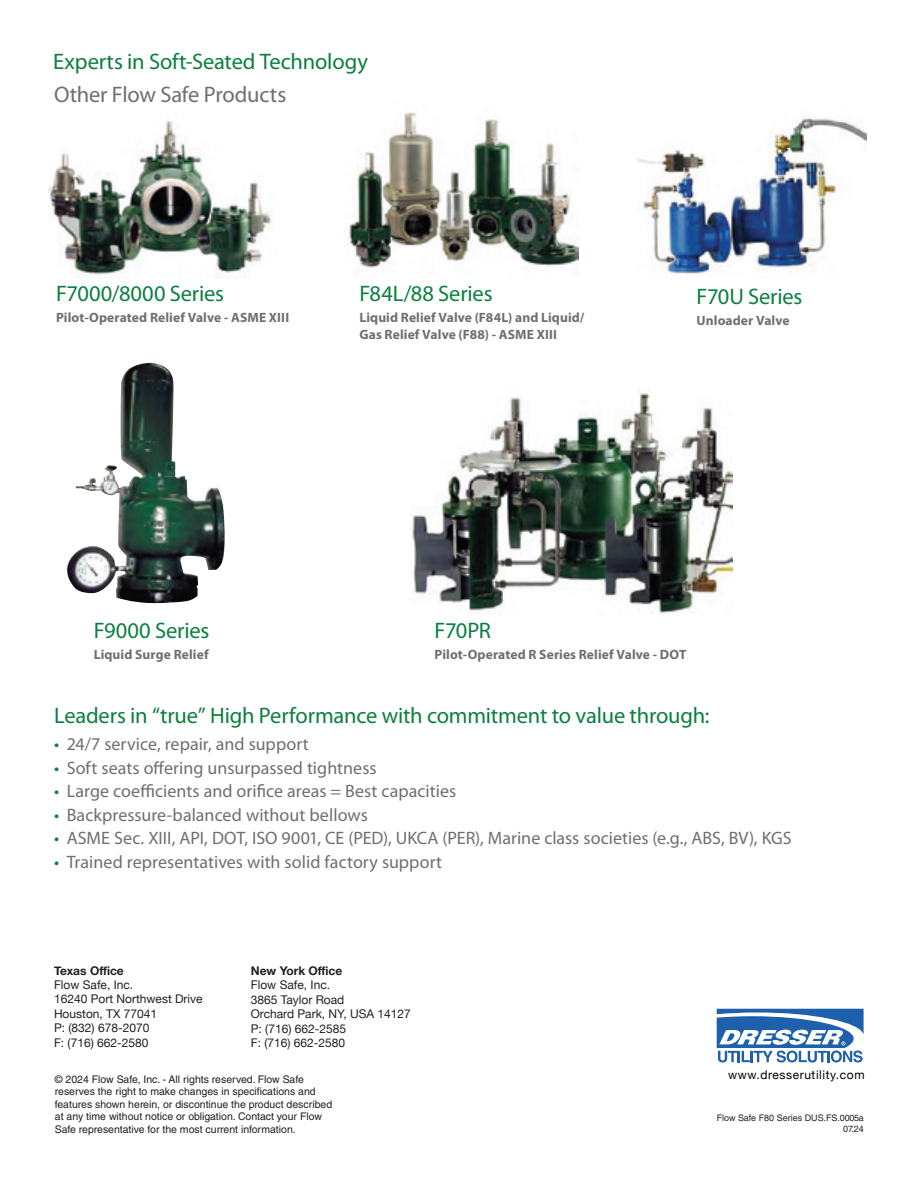
<style>
.page{position:relative;width:918px;height:1188px;background:#fff}
.page>*{position:absolute;margin:0;border:0;box-sizing:border-box;transform-origin:0 0}
.Section_Title_Green{font:22.5px "Myriad Pro";letter-spacing:-.01em;color:#0c803f}
.Photo_Title{font:22.5px "Myriad Pro";letter-spacing:-.005em;color:#0c803f}
.Section_Subhead_Grey{font:22.5px "Myriad Pro";letter-spacing:-.005em;color:#6d6f71}
.t1{font:18px "Myriad Pro";color:#6d6f71}
.t2{font:700 13.5px/16.5px "Myriad Pro";letter-spacing:.01em;color:#6d6f71}
.t3{font:12px/14.4px "Helvetica Neue";color:#231f20}
.t4{font:700 12px "Helvetica Neue";color:#231f20}
.t5{font:12px "Helvetica Neue";letter-spacing:.05em;color:#000}
.t6{font:10.5px/12.6px "Helvetica LT Std";color:#231f20}
.t7{font:9px "Helvetica LT Std";color:#231f20}
.s1{color:#0c803f}
</style>
<div class="page">
<svg style="left:717px;top:1009px;width:147px;height:54px"></svg>
<img style="left:638px;top:117px;width:229px;height:157px">
<img style="left:412px;top:393px;width:321px;height:221px">
<img style="left:67px;top:363px;width:158px;height:241px">
<img style="left:344px;top:112px;width:234px;height:157px">
<img style="left:48px;top:121px;width:224px;height:157px">
<p class="Section_Title_Green" style="left:53px;top:48px;width:316px">Experts in Soft-Seated Technology</p>
<p class="Section_Subhead_Grey" style="left:54px;top:80px;width:234px">Other Flow Safe Products</p>
<p class="Photo_Title" style="left:56px;top:280px;width:170px">F7000/8000 Series</p>
<p class="t2" style="left:56px;top:309px;width:235px">Pilot-Operated Relief Valve - ASME XIII</p>
<p class="Photo_Title" style="left:359px;top:280px;width:135px">F84L/88 Series</p>
<p class="t2" style="left:359px;top:309px;width:226px">Liquid Relief Valve (F84L) and Liquid/<br>Gas Relief Valve (F88) - ASME XIII</p>
<p class="Photo_Title" style="left:697px;top:282px;width:107px">F70U Series</p>
<p class="t2" style="left:697px;top:311px;width:95px">Unloader Valve</p>
<p class="Photo_Title" style="left:94px;top:616px;width:117px">F9000 Series</p>
<p class="t2" style="left:94px;top:645px;width:116px">Liquid Surge Relief</p>
<p class="Photo_Title" style="left:435px;top:617px;width:58px">F70PR</p>
<p class="t2" style="left:435px;top:646px;width:253px">Pilot-Operated R Series Relief Valve - DOT</p>
<p class="Section_Title_Green" style="left:54px;top:702px;width:657px">Leaders in “true” High Performance with commitment to value through:</p>
<p class="t1" style="left:54px;top:733px;width:256px"><span class="s1">•</span> 24/7 service, repair, and support</p>
<p class="t1" style="left:54px;top:757px;width:324px"><span class="s1">•</span> Soft seats offering unsurpassed tightness</p>
<p class="t1" style="left:54px;top:780px;width:404px"><span class="s1">•</span> Large coefficients and orifice areas = Best capacities</p>
<p class="t1" style="left:54px;top:804px;width:315px"><span class="s1">•</span> Backpressure-balanced without bellows</p>
<p class="t1" style="left:54px;top:827px;width:739px"><span class="s1">•</span> ASME Sec. XIII, API, DOT, ISO 9001, CE (PED), UKCA (PER), Marine class societies (e.g., ABS, BV), KGS</p>
<p class="t1" style="left:54px;top:851px;width:390px"><span class="s1">•</span> Trained representatives with solid factory support</p>
<p class="t4" style="left:54px;top:961px;width:71px">Texas Office</p>
<p class="t3" style="left:54px;top:978px;width:81px">Flow Safe, Inc.</p>
<p class="t3" style="left:54px;top:993px;width:150px">16240 Port Northwest Drive<br>Houston, TX 77041</p>
<p class="t3" style="left:54px;top:1022px;width:97px">P: (832) 678-2070</p>
<p class="t3" style="left:54px;top:1036px;width:96px">F: (716) 662-2580</p>
<p class="t4" style="left:251px;top:961px;width:93px">New York Office</p>
<p class="t3" style="left:251px;top:979px;width:81px">Flow Safe, Inc.</p>
<p class="t3" style="left:251px;top:993px;width:95px">3865 Taylor Road</p>
<p class="t3" style="left:251px;top:1008px;width:162px">Orchard Park, NY, USA 14127<br>P: (716) 662-2585</p>
<p class="t3" style="left:251px;top:1036px;width:96px">F: (716) 662-2580</p>
<p class="t6" style="left:55px;top:1073px;width:279px">© 2024 Flow Safe, Inc. - All rights reserved. Flow Safe reserves the right to make changes in specifications and features shown herein, or discontinue the product described at any time without notice or obligation. Contact your Flow Safe representative for the most current information.</p>
<p class="t5" style="left:728px;top:1066px;width:138px">www.dresserutility.com</p>
<p class="t7" style="left:717px;top:1113px;width:149px">Flow Safe F80 Series DUS.FS.0005a</p>
<p class="t7" style="left:843px;top:1123px;width:22px">07.24</p>
</div>
